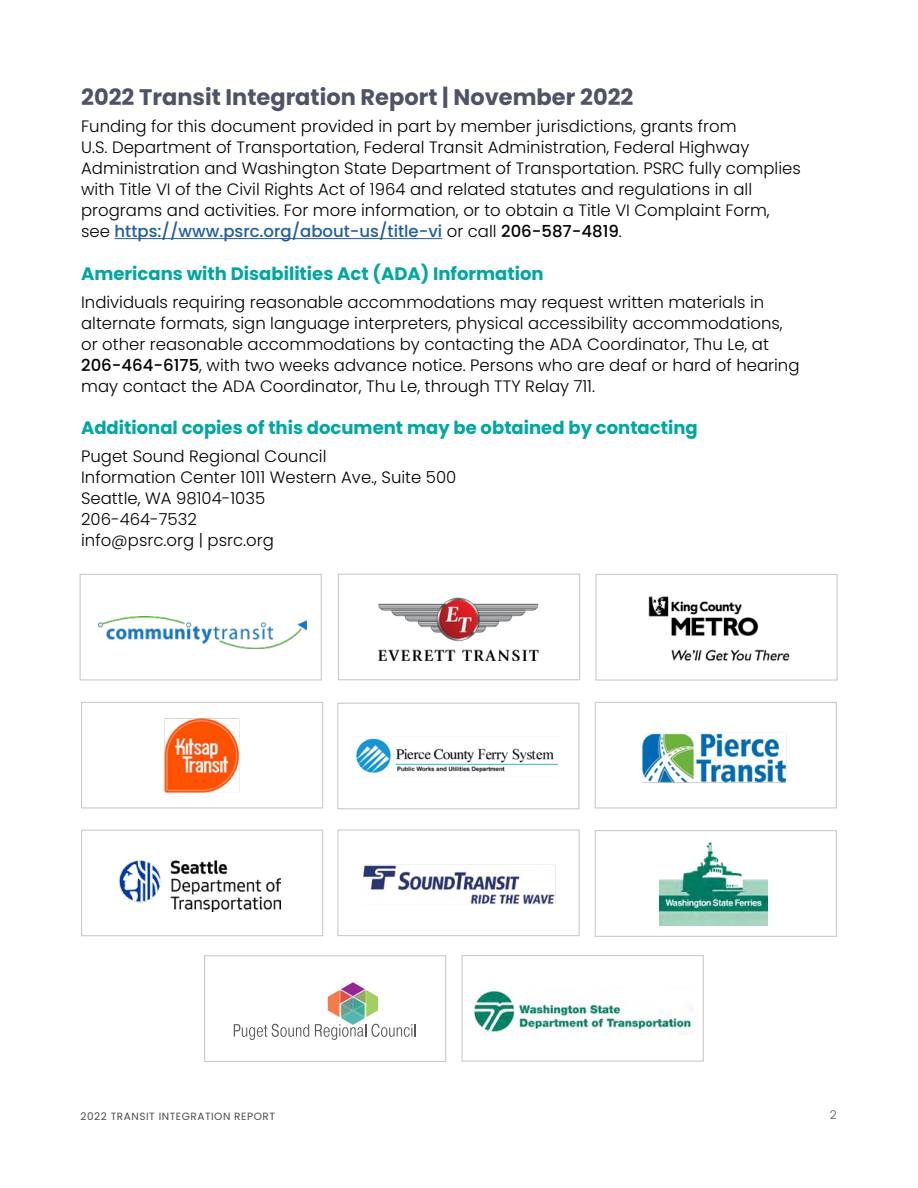
<style>
.page{position:relative;width:918px;height:1188px;background:#fff}
.page>*{position:absolute;margin:0;border:0;box-sizing:border-box;transform-origin:0 0}
.t1{font:700 22.5px "Poppins";color:#4f5365}
.t2{font:700 18px "Poppins";color:#00a7a1}
.Body{font:300 16.5px/21px "Poppins";color:#000}
.Body-2{font:500 16.5px "Poppins";color:#215e9e}
.t3{font:300 12px "Poppins";color:#58595b}
.t4{font:10.5px "Poppins";letter-spacing:.05em;color:#4c4d4d}
.s1{font-weight:300;color:#000}
.s2{color:#000}
.s3{font-weight:500}
</style>
<div class="page">
<hr style="left:115px;top:238px;width:327px;height:1px;background:#215e9e">
<img style="left:98px;top:616px;width:208px;height:33px">
<div style="left:80px;top:574px;width:242px;height:106px;border:1px solid #c9cacc"></div>
<img style="left:378px;top:597px;width:161px;height:63px">
<div style="left:338px;top:574px;width:242px;height:106px;border:1px solid #c9cacc"></div>
<div style="left:462px;top:955px;width:242px;height:107px;border:1px solid #c9cacc"></div>
<img style="left:474px;top:988px;width:219px;height:46px">
<div style="left:595px;top:574px;width:243px;height:107px;border:1px solid #c9cacc"></div>
<img style="left:648px;top:596px;width:142px;height:65px">
<div style="left:81px;top:702px;width:242px;height:106px;border:1px solid #c9cacc"></div>
<img style="left:164px;top:718px;width:76px;height:75px">
<img style="left:642px;top:733px;width:145px;height:50px">
<div style="left:595px;top:702px;width:242px;height:106px;border:1px solid #c9cacc"></div>
<div style="left:81px;top:830px;width:242px;height:106px;border:1px solid #c9cacc"></div>
<img style="left:119px;top:860px;width:162px;height:52px">
<div style="left:337px;top:830px;width:243px;height:106px;border:1px solid #c9cacc"></div>
<img style="left:363px;top:864px;width:193px;height:40px">
<div style="left:595px;top:830px;width:242px;height:107px;border:1px solid #c9cacc"></div>
<img style="left:660px;top:843px;width:107px;height:82px">
<div style="left:204px;top:955px;width:242px;height:107px;border:1px solid #c9cacc"></div>
<svg style="left:234px;top:1024px;width:75px;height:16px"></svg>
<svg style="left:315px;top:982px;width:101px;height:58px"></svg>
<div style="left:337px;top:703px;width:242px;height:106px;border:1px solid #c9cacc"></div>
<img style="left:356px;top:738px;width:201px;height:36px">
<h1 class="t1" style="left:81px;top:84px;width:554px">2022 Transit Integration Report | November 2022</h1>
<p class="Body" style="left:81px;top:116px;width:721px">Funding for this document provided in part by member jurisdictions, grants from<br>U.S. Department of Transportation, Federal Transit Administration, Federal Highway Administration and Washington State Department of Transportation. PSRC fully complies with Title VI of the Civil Rights Act of 1964 and related statutes and regulations in all</p>
<p class="Body" style="left:81px;top:200px;width:690px">programs and activities. For more information, or to obtain a Title VI Complaint Form,</p>
<p class="Body-2" style="left:81px;top:222px;width:542px"><span class="s1">see</span> https://www.psrc.org/about-us/title-vi <span class="s1">or call</span> <span class="s2">206-587-4819</span><span class="s1">.</span></p>
<h2 class="t2" style="left:81px;top:263px;width:464px">Americans with Disabilities Act (ADA) Information</h2>
<p class="Body" style="left:81px;top:292px;width:703px">Individuals requiring reasonable accommodations may request written materials in alternate formats, sign language interpreters, physical accessibility accommodations,</p>
<p class="Body" style="left:81px;top:334px;width:689px">or other reasonable accommodations by contacting the ADA Coordinator, Thu Le, at</p>
<p class="Body" style="left:81px;top:355px;width:720px"><span class="s3">206-464-6175</span>, with two weeks advance notice. Persons who are deaf or hard of hearing may contact the ADA Coordinator, Thu Le, through TTY Relay 711.</p>
<h2 class="t2" style="left:81px;top:418px;width:618px">Additional copies of this document may be obtained by contacting</h2>
<p class="Body" style="left:81px;top:446px;width:247px">Puget Sound Regional Council</p>
<p class="Body" style="left:81px;top:467px;width:377px">Information Center 1011 Western Ave., Suite 500</p>
<p class="Body" style="left:81px;top:488px;width:186px">Seattle, WA 98104-1035</p>
<p class="Body" style="left:81px;top:509px;width:117px">206-464-7532</p>
<p class="Body" style="left:81px;top:530px;width:194px">info@psrc.org | psrc.org</p>
<p class="t4" style="left:81px;top:1110px;width:196px">2022 TRANSIT INTEGRATION REPORT</p>
<p class="t3" style="left:830px;top:1108px;width:8px">2</p>
</div>
